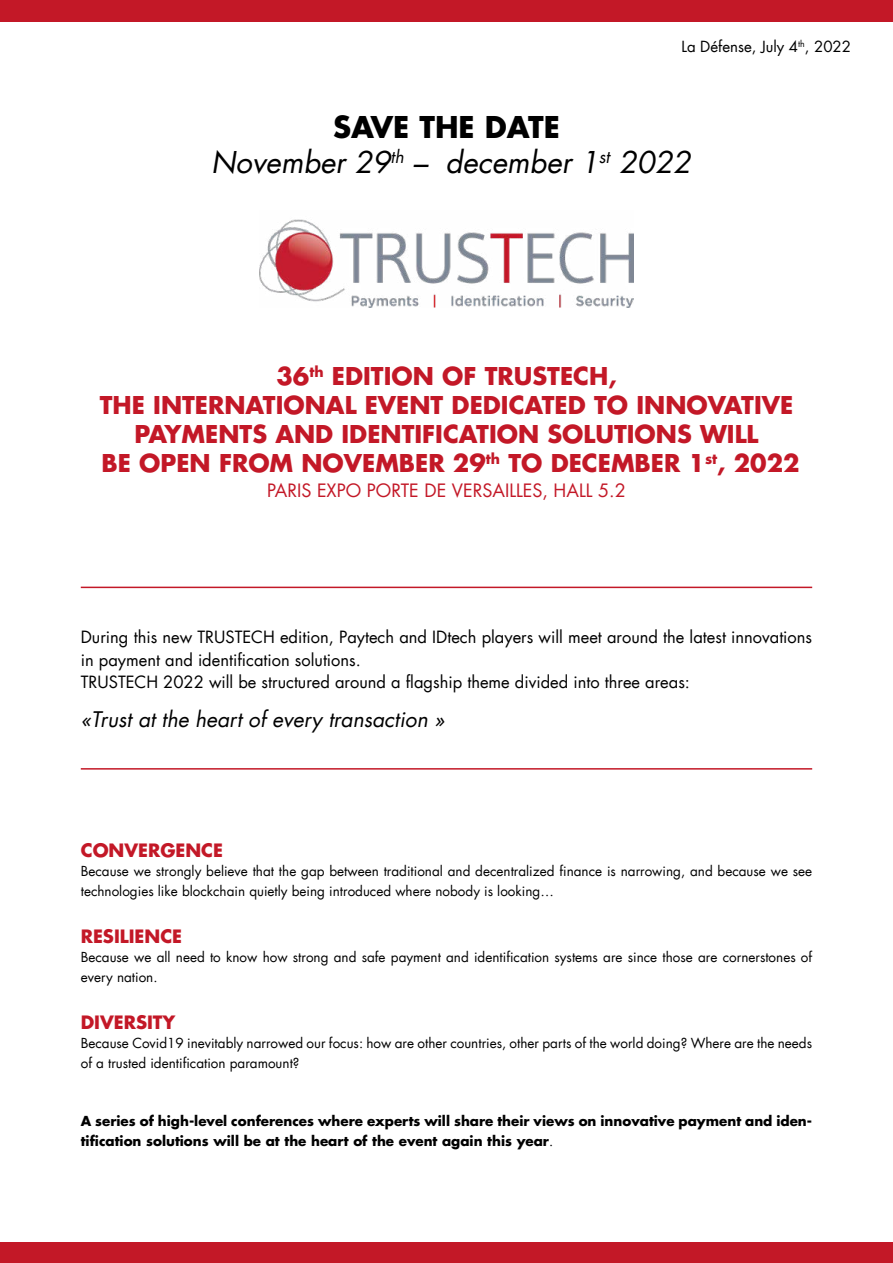
<style>
.page{position:relative;width:893px;height:1263px;background:#fff}
.page>*{position:absolute;margin:0;border:0;box-sizing:border-box;transform-origin:0 0}
.t1{font:italic 29.4px/35.2px "Futura LT";color:#000;text-align:center}
.t2{font:700 24px/28.8px "Futura LT";color:#c31827;text-align:center}
.t3{font:italic 21px "Futura LT";color:#000}
.t4{font:18px "Futura LT";color:#c31827}
.t5{font:700 18px "Futura LT";color:#c31827}
.t6{font:16.5px/22.5px "Futura LT";color:#000}
.t7{font:15px "Futura LT";color:#000}
.t8{font:13.5px/19.5px "Futura LT";color:#000}
.t9{font:700 13.5px/19.5px "Futura LT";color:#000}
.s1{font-weight:700;font-style:normal}
.s2{font-weight:400}
</style>
<div class="page">
<img style="left:259px;top:219px;width:375px;height:88px">
<div style="left:0;top:1px;width:893px;height:21px;background:#c31827"></div>
<hr style="left:81px;top:768px;width:731px;height:2px;background:#c31827">
<hr style="left:81px;top:587px;width:731px;height:1px;background:#c31827">
<div style="left:0;top:1242px;width:893px;height:21px;background:#c31827"></div>
<p class="t7" style="left:681px;top:36px;width:171px">La Défense, July 4<sup>th</sup>, 2022</p>
<h1 class="t1" style="left:211px;top:109px;width:481px"><span class="s1">SAVE THE DATE<br></span>November 29<sup>th</sup> – december 1<sup>st</sup> 2022</h1>
<h2 class="t2" style="left:100px;top:362px;width:701px">36<sup>th</sup> EDITION OF TRUSTECH,<br>THE INTERNATIONAL EVENT DEDICATED TO INNOVATIVE PAYMENTS AND IDENTIFICATION SOLUTIONS WILL<br>BE OPEN FROM NOVEMBER 29<sup>th</sup> TO DECEMBER 1<sup>st</sup>, 2022</h2>
<h3 class="t4" style="left:267px;top:479px;width:360px">PARIS EXPO PORTE DE VERSAILLES, HALL 5.2</h3>
<p class="t6" style="left:81px;top:626px;width:733px">During this new TRUSTECH edition, Paytech and IDtech players will meet around the latest innovations in payment and identification solutions.<br>TRUSTECH 2022 will be structured around a flagship theme divided into three areas:</p>
<h3 class="t3" style="left:81px;top:706px;width:365px">«Trust at the heart of every transaction »</h3>
<h3 class="t5" style="left:81px;top:838px;width:144px">CONVERGENCE</h3>
<p class="t8" style="left:81px;top:862px;width:733px">Because we strongly believe that the gap between traditional and decentralized finance is narrowing, and because we see technologies like blockchain quietly being introduced where nobody is looking…</p>
<h3 class="t5" style="left:81px;top:924px;width:103px">RESILIENCE</h3>
<p class="t8" style="left:81px;top:948px;width:733px">Because we all need to know how strong and safe payment and identification systems are since those are cornerstones of every nation.</p>
<h3 class="t5" style="left:81px;top:1010px;width:96px">DIVERSITY</h3>
<p class="t8" style="left:81px;top:1034px;width:733px">Because Covid19 inevitably narrowed our focus: how are other countries, other parts of the world doing? Where are the needs of a trusted identification paramount?</p>
<p class="t9" style="left:81px;top:1111px;width:733px">A series of high-level conferences where experts will share their views on innovative payment and iden&shy;tification solutions will be at the heart of the event again this year<span class="s2">.</span></p>
</div>
